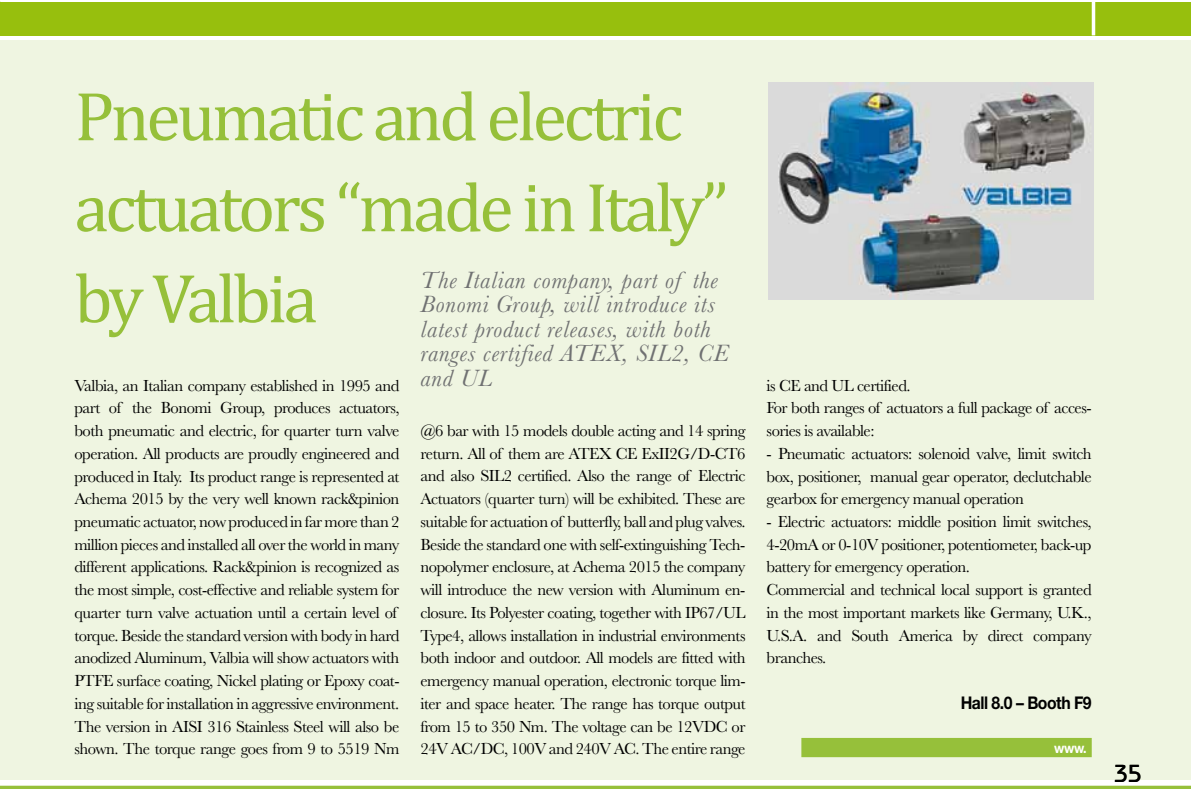
<style>
.page{position:relative;width:1191px;height:789px;background:#fff}
.page>*{position:absolute;margin:0;border:0;box-sizing:border-box;transform-origin:0 0}
.t1{font:70px/91px "Cambria";letter-spacing:-.05em;color:#96c03a}
.t2{font:italic 24.5px/24.5px "Baskerville";letter-spacing:.03em;color:#707172}
.t3{font:500 24.5px "Bauhaus Std";color:#000}
.t4{font:700 17.5px "Helvetica Neue LT Std";letter-spacing:-.03em;color:#000;scale:.9 1}
.t5{font:16.62px/22.8px "Baskerville";letter-spacing:-.03em;color:#000}
.t6{font:700 14px "Helvetica Neue LT Std";color:#fff;scale:.9 1}
</style>
<div class="page">
<div style="left:0;top:40px;width:1191px;height:740px;background:#eff5e1"></div>
<div style="left:0;top:2px;width:1191px;height:33px;background:#97bf0d"></div>
<svg style="left:1091px;top:2px;width:4px;height:33px"></svg>
<hr style="left:0;top:786px;width:1191px;height:3px;background:#96c03a">
<div style="left:801px;top:738px;width:290px;height:19px;background:#96c03a"></div>
<img style="left:768px;top:83px;width:325px;height:216px">
<h1 class="t1" style="left:74px;top:71px;width:655px">Pneumatic and electric actuators “made in Italy” by Valbia</h1>
<h2 class="t2" style="left:420px;top:267px;width:309px">The Italian company, part of the<br>Bonomi Group, will introduce its latest product releases, with both ranges certified ATEX, SIL2, CE and UL</h2>
<p class="t5" style="left:74px;top:374px;width:326px">Valbia, an Italian company established in 1995 and part of the Bonomi Group, produces actuators, both pneumatic and electric, for quarter turn valve operation. All products are proudly engineered and produced in Italy. Its product range is represented at Achema 2015 by the very well known rack&amp;pinion pneumatic actuator, now produced in far more than 2 million pieces and installed all over the world in many different applications. Rack&amp;pinion is recognized as the most simple, cost-effective and reliable system for quarter turn valve actuation until a certain level of torque. Beside the standard version with body in hard anodized Aluminum, Valbia will show actuators with PTFE surface coating, Nickel plating or Epoxy coat&shy;ing suitable for installation in aggressive environment.<br>The version in AISI 316 Stainless Steel will also be shown. The torque range goes from 9 to 5519 Nm</p>
<p class="t5" style="left:420px;top:419px;width:326px;text-align:justify">@6 bar with 15 models double acting and 14 spring return. All of them are ATEX CE ExII2G/D-CT6 and also SIL2 certified. Also the range of Electric Actuators (quarter turn) will be exhibited. These are suitable for actuation of butterfly, ball and plug valves.<br>Beside the standard one with self-extinguishing Tech&shy;nopolymer enclosure, at Achema 2015 the company will introduce the new version with Aluminum en&shy;closure. Its Polyester coating, together with IP67/UL Type4, allows installation in industrial environments both indoor and outdoor. All models are fitted with emergency manual operation, electronic torque lim&shy;iter and space heater. The range has torque output from 15 to 350 Nm. The voltage can be 12VDC or 24V AC/DC, 100V and 240V AC. The entire range</p>
<p class="t5" style="left:766px;top:374px;width:326px">is CE and UL certified.<br>For both ranges of actuators a full package of acces&shy;sories is available:</p>
<p class="t5" style="left:766px;top:442px;width:326px;text-align:justify">- Pneumatic actuators: solenoid valve, limit switch box, positioner, manual gear operator, declutchable gearbox for emergency manual operation</p>
<p class="t5" style="left:766px;top:510px;width:326px">- Electric actuators: middle position limit switches, 4-20mA or 0-10V positioner, potentiometer, back-up battery for emergency operation.<br>Commercial and technical local support is granted in the most important markets like Germany, U.K., U.S.A. and South America by direct company branches.</p>
<p class="t4" style="left:960px;top:692px;width:147px">Hall 8.0 – Booth F9</p>
<p class="t6" style="left:1054px;top:739px;width:38px">www.</p>
<h2 class="t3" style="left:1114px;top:759px;width:29px">35</h2>
</div>
